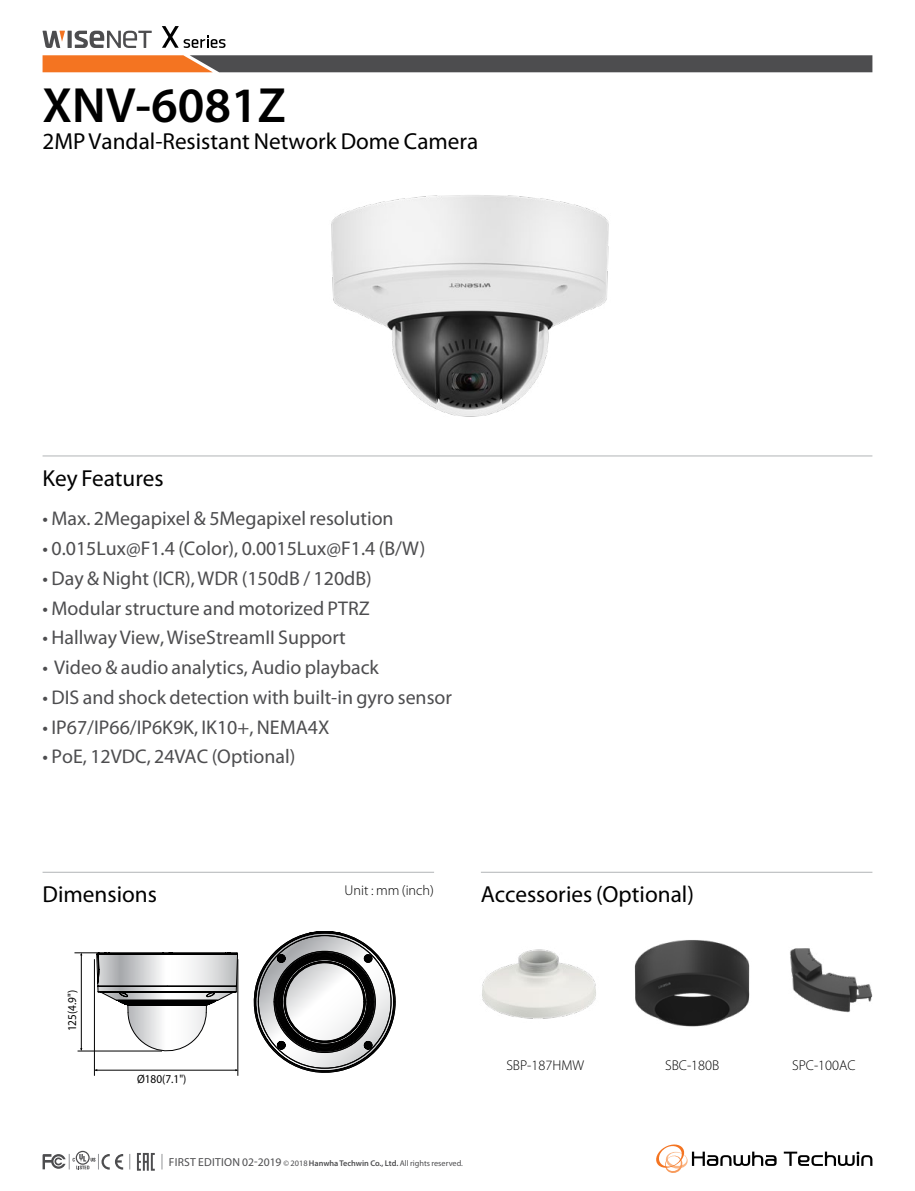
<style>
.page{position:relative;width:915px;height:1191px;background:#fff}
.page>*{position:absolute;margin:0;border:0;box-sizing:border-box;transform-origin:0 0}
.t1{font:600 49.65px "Myriad Pro";color:#000}
.t2{font:23.25px "Myriad Pro";color:#000}
.t3{font:19.95px "Myriad Pro";color:#4d4d4f}
.t4{font:300 14.25px "Myriad Pro";color:#000}
.t5{font:12px "Myriad Pro";color:#000;scale:.94 1}
.t6{font:8.25px "Myriad Pro";color:#4d4d4f}
.s1{font-size:11.55px}
.s2{font-weight:600}
</style>
<div class="page">
<svg style="left:74px;top:931px;width:322px;height:145px"></svg>
<hr style="left:43px;top:455px;width:829px;height:1px;background:#b1b4b6">
<svg style="left:43px;top:55px;width:829px;height:17px"></svg>
<div style="left:67px;top:31px;width:5px;height:17px;background:#4d4d4f"></div>
<svg style="left:75px;top:31px;width:77px;height:17px"></svg>
<svg style="left:42px;top:31px;width:23px;height:17px"></svg>
<svg style="left:162px;top:26px;width:63px;height:22px"></svg>
<hr style="left:43px;top:872px;width:391px;height:1px;background:#b1b4b6">
<hr style="left:480px;top:872px;width:392px;height:1px;background:#b1b4b6">
<svg style="left:656px;top:1144px;width:120px;height:29px"></svg>
<svg style="left:783px;top:1151px;width:89px;height:14px"></svg>
<svg style="left:129px;top:1154px;width:1px;height:15px"></svg>
<svg style="left:162px;top:1154px;width:1px;height:15px"></svg>
<svg style="left:42px;top:1150px;width:81px;height:19px"></svg>
<svg style="left:137px;top:1153px;width:18px;height:17px"></svg>
<img style="left:331px;top:195px;width:278px;height:222px">
<img style="left:482px;top:949px;width:114px;height:70px">
<img style="left:790px;top:948px;width:83px;height:65px">
<img style="left:634px;top:940px;width:116px;height:87px">
<h1 class="t1" style="left:43px;top:74px;width:245px">XNV-6081Z</h1>
<p class="t2" style="left:43px;top:127px;width:437px">2MP Vandal-Resistant Network Dome Camera</p>
<p class="t2" style="left:43px;top:464px;width:122px">Key Features</p>
<p class="t3" style="left:43px;top:506px;width:352px">• Max. 2Megapixel &amp; 5Megapixel resolution</p>
<p class="t3" style="left:43px;top:536px;width:384px">• 0.015Lux@F1.4 (Color), 0.0015Lux@F1.4 (B/W)</p>
<p class="t3" style="left:43px;top:566px;width:331px">• Day &amp; Night (ICR), WDR (150dB / 120dB)</p>
<p class="t3" style="left:43px;top:595px;width:328px">• Modular structure and motorized PTRZ</p>
<p class="t3" style="left:43px;top:625px;width:304px">• Hallway View, WiseStreamII Support</p>
<p class="t3" style="left:43px;top:655px;width:338px">• Video &amp; audio analytics, Audio playback</p>
<p class="t3" style="left:43px;top:685px;width:411px">• DIS and shock detection with built-in gyro sensor</p>
<p class="t3" style="left:43px;top:714px;width:288px">• IP67/IP66/IP6K9K, IK10+, NEMA4X</p>
<p class="t3" style="left:43px;top:744px;width:254px">• PoE, 12VDC, 24VAC (Optional)</p>
<p class="t2" style="left:43px;top:880px;width:116px">Dimensions</p>
<p class="t4" style="left:344px;top:882px;width:91px">Unit : mm (inch)</p>
<p class="t2" style="left:480px;top:880px;width:214px">Accessories (Optional)</p>
<p class="t5" style="left:65px;top:1031px;width:46px;rotate:-90deg">125(4.9")</p>
<p class="t5" style="left:137px;top:1072px;width:54px">Ø180(7.1")</p>
<p class="t6" style="left:169px;top:1158px;width:295px"><span class="s1">FIRST EDITION 02-2019</span> © 2018 <span class="s2">Hanwha Techwin Co., Ltd.</span> All rights reserved.</p>
<p class="t4" style="left:506px;top:1056px;width:79px">SBP-187HMW</p>
<p class="t4" style="left:664px;top:1056px;width:56px">SBC-180B</p>
<p class="t4" style="left:791px;top:1056px;width:65px">SPC-100AC</p>
</div>
